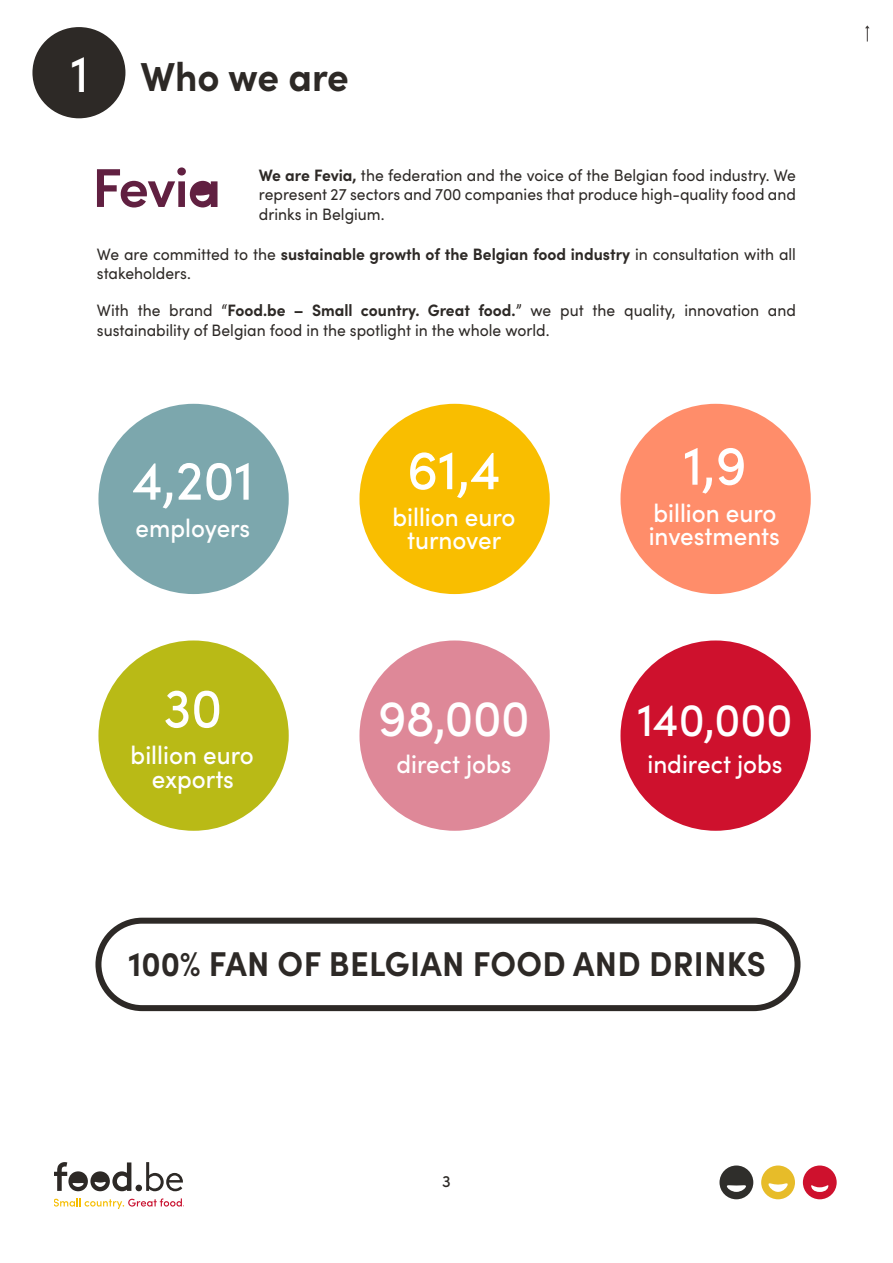
<style>
.page{position:relative;width:893px;height:1263px;background:#fff}
.page>*{position:absolute;margin:0;border:0;box-sizing:border-box;transform-origin:0 0}
.t1{font:500 55.5px "Sofia Pro";color:#fff;scale:.95 1}
.t2{font:500 51px "Sofia Pro";color:#fff;scale:.95 1}
.t3{font:500 46.5px "Sofia Pro";color:#fff;scale:.95 1}
.t4{font:700 40.5px "Sofia Pro";color:#2d2926;scale:.95 1}
.t5{font:700 34.5px "Sofia Pro";letter-spacing:.01em;color:#2d2926;scale:.95 1}
.t6{font:500 25.5px/23.4px "Sofia Pro";color:#fff;text-align:center;scale:.95 1}
.t7{font:16.5px/19.5px "Sofia Pro";color:#2d2926;scale:.95 1}
.t8{font:500 16.5px "Sofia Pro";color:#2d2926}
.s1{font-weight:500;font-size:52.5px;color:#fff}
.s2{font-weight:700}
</style>
<div class="page">
<svg style="left:865px;top:25px;width:5px;height:17px"></svg>
<svg style="left:719px;top:1165px;width:34px;height:34px"></svg>
<svg style="left:761px;top:1165px;width:34px;height:34px"></svg>
<svg style="left:803px;top:1165px;width:34px;height:34px"></svg>
<svg style="left:54px;top:1198px;width:130px;height:11px"></svg>
<svg style="left:54px;top:1162px;width:129px;height:29px"></svg>
<div style="left:95px;top:918px;width:705px;height:93px;border:6px solid #2d2926;border-radius:44px"></div>
<div style="left:620px;top:404px;width:191px;height:190px;background:#ff8d6a;border-radius:50%"></div>
<div style="left:98px;top:640px;width:191px;height:191px;background:#b9ba16;border-radius:50%"></div>
<div style="left:359px;top:404px;width:191px;height:190px;background:#f9be00;border-radius:50%"></div>
<div style="left:98px;top:404px;width:191px;height:190px;background:#7ca7ad;border-radius:50%"></div>
<div style="left:359px;top:640px;width:191px;height:191px;background:#de8898;border-radius:50%"></div>
<div style="left:620px;top:640px;width:191px;height:191px;background:#ce112d;border-radius:50%"></div>
<svg style="left:97px;top:168px;width:121px;height:39px"></svg>
<div style="left:32px;top:27px;width:93px;height:91px;background:#2d2926;border-radius:50%"></div>
<h3 class="t4" style="left:71px;top:46px;width:294px"><span class="s1">1</span> Who we are</h3>
<p class="t7" style="left:259px;top:164px;width:567px;text-align:justify"><span class="s2">We are Fevia,</span> the federation and the voice of the Belgian food industry. We represent 27 sectors and 700 companies that produce high-quality food and drinks in Belgium.</p>
<p class="t7" style="left:97px;top:243px;width:737px">We are committed to the <span class="s2">sustainable growth of the Belgian food industry</span> in consultation with all stakeholders.</p>
<p class="t7" style="left:97px;top:300px;width:737px">With the brand “<span class="s2">Food.be – Small country. Great food.</span>” we put the quality, innovation and sustainability of Belgian food in the spotlight in the whole world.</p>
<h1 class="t1" style="left:132px;top:439px;width:129px">4,201</h1>
<h3 class="t6" style="left:136px;top:514px;width:122px">employers</h3>
<h1 class="t1" style="left:164px;top:667px;width:63px">30</h1>
<h3 class="t6" style="left:131px;top:742px;width:131px">billion euro exports</h3>
<h1 class="t1" style="left:407px;top:429px;width:100px">61,4</h1>
<h3 class="t6" style="left:392px;top:504px;width:131px">billion euro turnover</h3>
<h2 class="t2" style="left:378px;top:681px;width:161px">98,000</h2>
<h3 class="t6" style="left:396px;top:751px;width:123px">direct jobs</h3>
<h1 class="t1" style="left:683px;top:424px;width:68px">1,9</h1>
<h3 class="t6" style="left:649px;top:499px;width:140px;text-align:left">billion euro investments</h3>
<h3 class="t3" style="left:637px;top:686px;width:165px">140,000</h3>
<h3 class="t6" style="left:647px;top:751px;width:144px">indirect jobs</h3>
<h3 class="t5" style="left:128px;top:938px;width:672px">100% FAN OF BELGIAN FOOD AND DRINKS</h3>
<p class="t8" style="left:442px;top:1169px;width:10px">3</p>
</div>
